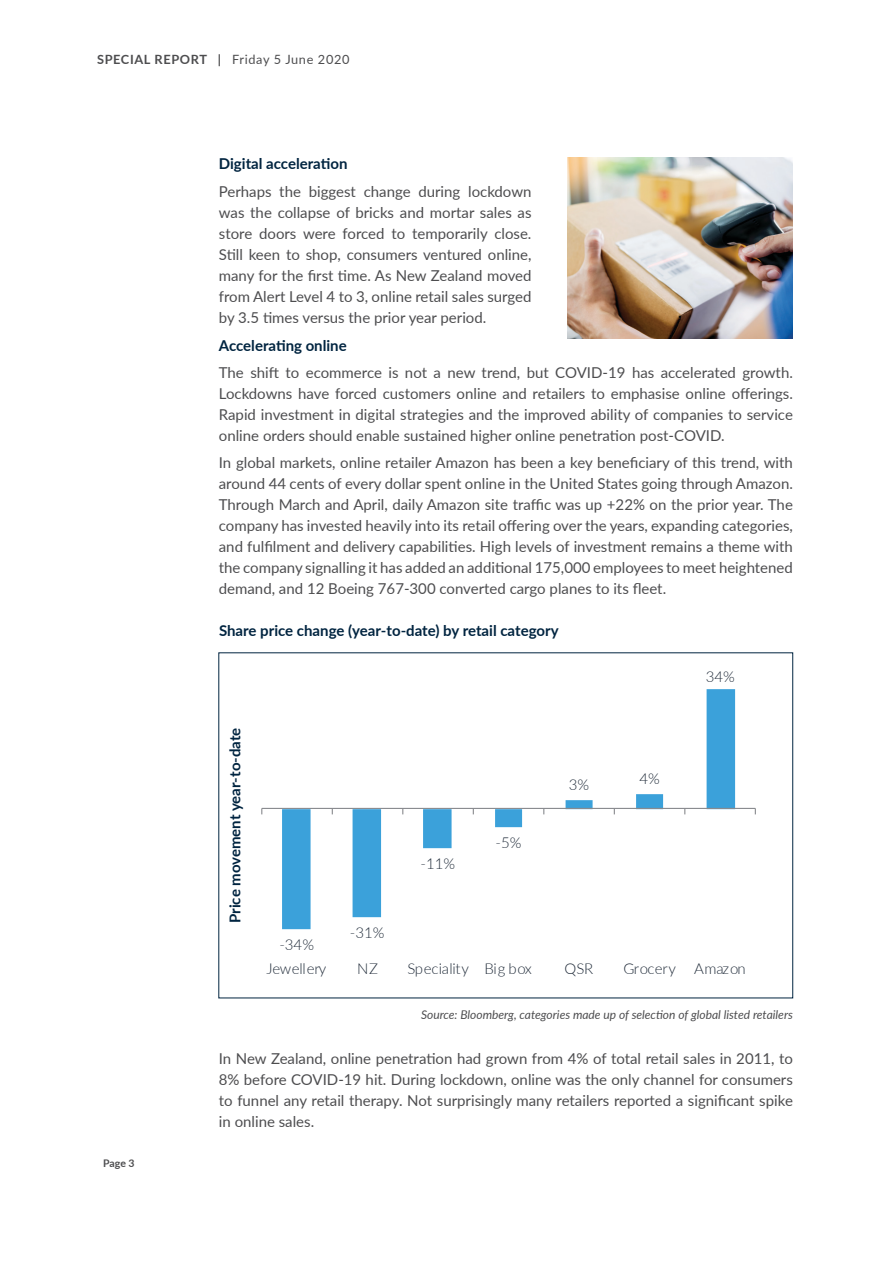
<style>
.page{position:relative;width:893px;height:1263px;background:#fff}
.page>*{position:absolute;margin:0;border:0;box-sizing:border-box;transform-origin:0 0}
._01_FB_Body_Copy_DRO{font:15px/21px "Lato";color:#4d4d4f;text-align:justify}
._01_FB_Body_Copy_DRO-2{font:700 15px "Lato";color:#002440}
.t1{font:300 15px "Lato";letter-spacing:-.005em;color:#222d3b}
.t2{font:12.75px "Lato";letter-spacing:.05em;color:#4d4d4f}
._01_FB_Body_Copy_DRO-3{font:italic 12px "Lato";color:#4d4d4f}
._01_FB_Body_Copy_DRO-4{font:700 10.5px "Lato";color:#4d4d4f}
.s1{font-weight:700}
</style>
<div class="page">
<svg style="left:282px;top:689px;width:453px;height:240px"></svg>
<hr style="left:262px;top:808px;width:493px;height:1px;background:#898b8f">
<img style="left:568px;top:157px;width:225px;height:181px">
<p class="t2" style="left:97px;top:51px;width:254px"><span class="s1">SPECIAL REPORT |</span> Friday 5 June 2020</p>
<p class="_01_FB_Body_Copy_DRO-2" style="left:219px;top:153px;width:130px">Digital acceleration</p>
<p class="_01_FB_Body_Copy_DRO" style="left:219px;top:180px;width:314px">Perhaps the biggest change during lockdown was the collapse of bricks and mortar sales as store doors were forced to temporarily close.<br>Still keen to shop, consumers ventured online, many for the first time. As New Zealand moved from Alert Level 4 to 3, online retail sales surged by 3.5 times versus the prior year period.</p>
<p class="_01_FB_Body_Copy_DRO-2" style="left:219px;top:334px;width:129px">Accelerating online</p>
<p class="_01_FB_Body_Copy_DRO" style="left:219px;top:361px;width:576px">The shift to ecommerce is not a new trend, but COVID-19 has accelerated growth.<br>Lockdowns have forced customers online and retailers to emphasise online offerings.<br>Rapid investment in digital strategies and the improved ability of companies to service online orders should enable sustained higher online penetration post-COVID.</p>
<p class="_01_FB_Body_Copy_DRO" style="left:219px;top:452px;width:576px">In global markets, online retailer Amazon has been a key beneficiary of this trend, with around 44 cents of every dollar spent online in the United States going through Amazon.<br>Through March and April, daily Amazon site traffic was up +22% on the prior year. The company has invested heavily into its retail offering over the years, expanding categories, and fulfilment and delivery capabilities. High levels of investment remains a theme with the company signalling it has added an additional 175,000 employees to meet heightened demand, and 12 Boeing 767-300 converted cargo planes to its fleet.</p>
<p class="_01_FB_Body_Copy_DRO-2" style="left:219px;top:619px;width:341px">Share price change (year-to-date) by retail category</p>
<p class="_01_FB_Body_Copy_DRO-2" style="left:224px;top:923px;width:197px;rotate:-90deg">Price movement year-to-date</p>
<p class="t1" style="left:279px;top:934px;width:36px">-34%</p>
<p class="t1" style="left:350px;top:922px;width:36px">-31%</p>
<p class="t1" style="left:421px;top:853px;width:36px">-11%</p>
<p class="t1" style="left:495px;top:832px;width:27px">-5%</p>
<p class="t1" style="left:569px;top:774px;width:22px">3%</p>
<p class="t1" style="left:639px;top:768px;width:22px">4%</p>
<p class="t1" style="left:706px;top:666px;width:31px">34%</p>
<p class="t1" style="left:266px;top:958px;width:62px">Jewellery</p>
<p class="t1" style="left:357px;top:958px;width:22px">NZ</p>
<p class="t1" style="left:407px;top:958px;width:126px">Speciality Big box</p>
<p class="t1" style="left:565px;top:958px;width:30px">QSR</p>
<p class="t1" style="left:623px;top:958px;width:124px">Grocery Amazon</p>
<p class="_01_FB_Body_Copy_DRO-3" style="left:421px;top:1006px;width:373px">Source: Bloomberg, categories made up of selection of global listed retailers</p>
<p class="_01_FB_Body_Copy_DRO-4" style="left:103px;top:1155px;width:33px">Page 3</p>
<p class="_01_FB_Body_Copy_DRO" style="left:219px;top:1047px;width:576px">In New Zealand, online penetration had grown from 4% of total retail sales in 2011, to 8% before COVID-19 hit. During lockdown, online was the only channel for consumers to funnel any retail therapy. Not surprisingly many retailers reported a significant spike in online sales.</p>
</div>
